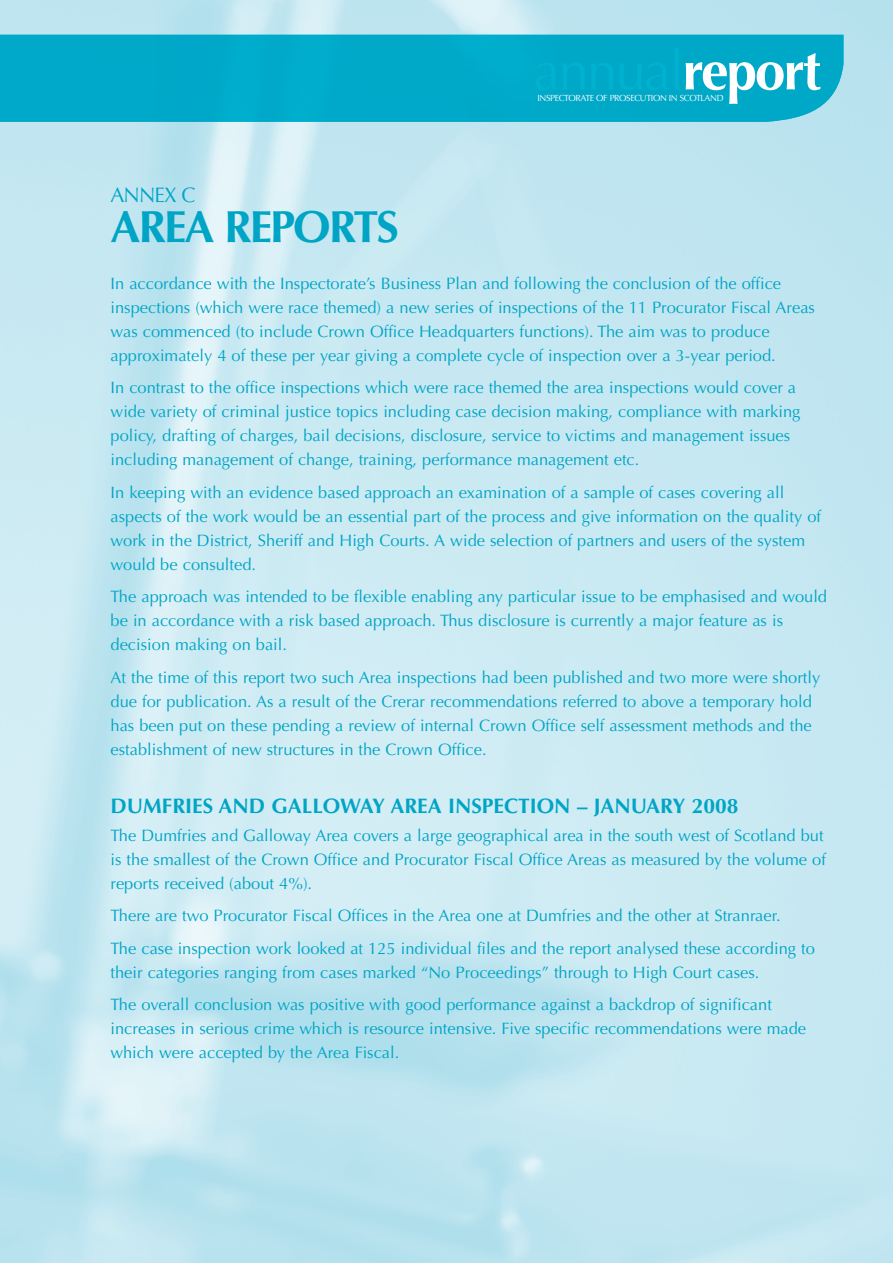
<style>
.page{position:relative;width:893px;height:1263px;background:#fff}
.page>*{position:absolute;margin:0;border:0;box-sizing:border-box;transform-origin:0 0}
.t1{font:55.05px "Optima LT Std";letter-spacing:-.04em;color:#00b2cf}
.t2{font:700 45px "Optima LT Std";letter-spacing:-.045em;color:#00a5c6}
.t3{font:700 21px "Optima LT Std";color:#00a5c6}
.t4{font:21px "Optima LT Std";letter-spacing:-.045em;color:#00a5c6}
.t5{font:16.5px/24px "Optima LT Std";color:#00a5c6}
.t6{font:8.85px "Optima LT Std";letter-spacing:-.045em;color:#fff}
.s1{font-weight:700;color:#fff}
</style>
<div class="page">
<img style="left:0;top:0;width:893px;height:1263px">
<div style="left:0;top:35px;width:843px;height:87px;background:#00a9c8"></div>
<p class="t4" style="left:111px;top:186px;width:86px">ANNEX C</p>
<h2 class="t2" style="left:111px;top:208px;width:290px">AREA REPORTS</h2>
<h1 class="t1" style="left:533px;top:48px;width:289px">annual<span class="s1">report</span></h1>
<p class="t6" style="left:537px;top:95px;width:188px">INSPECTORATE OF PROSECUTION IN SCOTLAND</p>
<p class="t5" style="left:111px;top:272px;width:706px">In accordance with the Inspectorate’s Business Plan and following the conclusion of the office inspections (which were race themed) a new series of inspections of the 11 Procurator Fiscal Areas was commenced (to include Crown Office Headquarters functions). The aim was to produce approximately 4 of these per year giving a complete cycle of inspection over a 3-year period.</p>
<p class="t5" style="left:111px;top:377px;width:691px">In contrast to the office inspections which were race themed the area inspections would cover a wide variety of criminal justice topics including case decision making, compliance with marking policy, drafting of charges, bail decisions, disclosure, service to victims and management issues including management of change, training, performance management etc.</p>
<p class="t5" style="left:111px;top:482px;width:712px">In keeping with an evidence based approach an examination of a sample of cases covering all aspects of the work would be an essential part of the process and give information on the quality of work in the District, Sheriff and High Courts. A wide selection of partners and users of the system would be consulted.</p>
<p class="t5" style="left:111px;top:586px;width:718px">The approach was intended to be flexible enabling any particular issue to be emphasised and would be in accordance with a risk based approach. Thus disclosure is currently a major feature as is decision making on bail.</p>
<p class="t5" style="left:111px;top:667px;width:711px">At the time of this report two such Area inspections had been published and two more were shortly due for publication. As a result of the Crerar recommendations referred to above a temporary hold has been put on these pending a review of internal Crown Office self assessment methods and the establishment of new structures in the Crown Office.</p>
<p class="t3" style="left:111px;top:797px;width:629px">DUMFRIES AND GALLOWAY AREA INSPECTION – JANUARY 2008</p>
<p class="t5" style="left:111px;top:825px;width:717px">The Dumfries and Galloway Area covers a large geographical area in the south west of Scotland but is the smallest of the Crown Office and Procurator Fiscal Office Areas as measured by the volume of reports received (about 4%).</p>
<p class="t5" style="left:111px;top:901px;width:706px;line-height:32.5px">There are two Procurator Fiscal Offices in the Area one at Dumfries and the other at Stranraer.<br>The case inspection work looked at 125 individual files and the report analysed these according to</p>
<p class="t5" style="left:111px;top:957px;width:663px;line-height:32.5px">their categories ranging from cases marked “No Proceedings” through to High Court cases.<br>The overall conclusion was positive with good performance against a backdrop of significant</p>
<p class="t5" style="left:111px;top:1018px;width:697px">increases in serious crime which is resource intensive. Five specific recommendations were made which were accepted by the Area Fiscal.</p>
</div>
